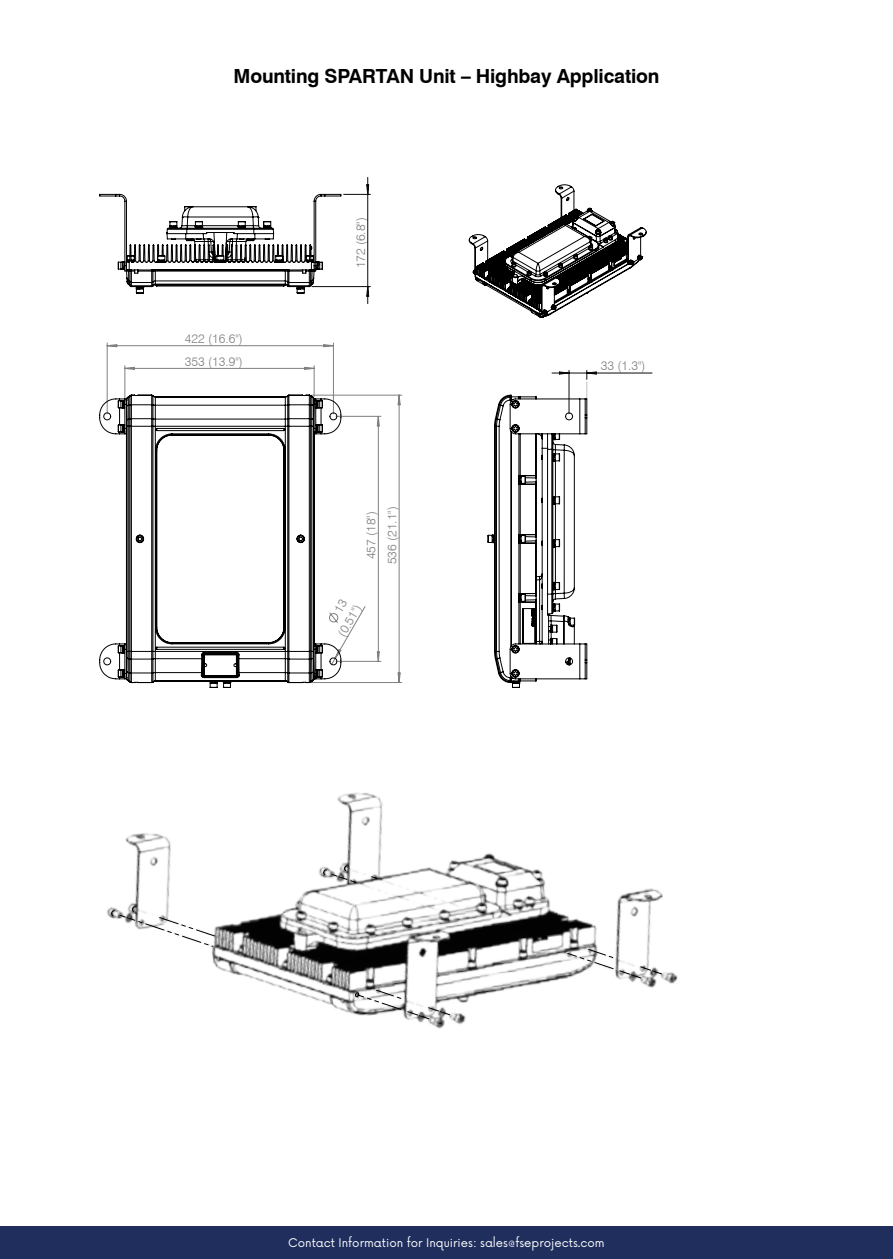
<style>
.page{position:relative;width:893px;height:1259px;background:#fff}
.page>*{position:absolute;margin:0;border:0;box-sizing:border-box;transform-origin:0 0}
.t1{font:700 19.5px "Swiss 721 BT";letter-spacing:-.01em;color:#000}
.t2{font:300 12.6px/22.8px "Swiss 721 BT";color:#808080}
.t3{font:11.7px "Now";color:#fff}
</style>
<div class="page">
<svg style="left:107px;top:342px;width:295px;height:341px"></svg>
<svg style="left:99px;top:394px;width:243px;height:294px"></svg>
<svg style="left:487px;top:370px;width:165px;height:318px"></svg>
<svg style="left:99px;top:177px;width:272px;height:127px"></svg>
<svg style="left:469px;top:184px;width:178px;height:134px"></svg>
<img style="left:107px;top:792px;width:571px;height:237px">
<svg style="left:111px;top:906px;width:104px;height:41px"></svg>
<svg style="left:323px;top:865px;width:34px;height:18px"></svg>
<svg style="left:371px;top:876px;width:7px;height:3px"></svg>
<svg style="left:355px;top:989px;width:95px;height:30px"></svg>
<svg style="left:567px;top:948px;width:95px;height:30px"></svg>
<div style="left:0;top:1242px;width:893px;height:17px;background:#1f2e5d"></div>
<div style="left:0;top:1226px;width:893px;height:17px;background:#1f2e5d"></div>
<h1 class="t1" style="left:234px;top:64px;width:427px">Mounting SPARTAN Unit – Highbay Application</h1>
<p class="t2" style="left:185px;top:327px;width:59px">422 (16.6")<br>353 (13.9")</p>
<p class="t2" style="left:349px;top:268px;width:53px;rotate:-90deg">172 (6.8")</p>
<p class="t2" style="left:360px;top:559px;width:49px;rotate:-90deg">457 (18")</p>
<p class="t2" style="left:380px;top:564px;width:59px;rotate:-90deg">536 (21.1")</p>
<p class="t2" style="left:321px;top:624px;width:36px;line-height:15px;text-align:right;rotate:-60deg">13 (0.51")</p>
<p class="t2" style="left:601px;top:354px;width:46px">33 (1.3")</p>
<p class="t3" style="left:288px;top:1233px;width:318px">Contact Information for Inquiries: sales@fseprojects.com</p>
</div>
